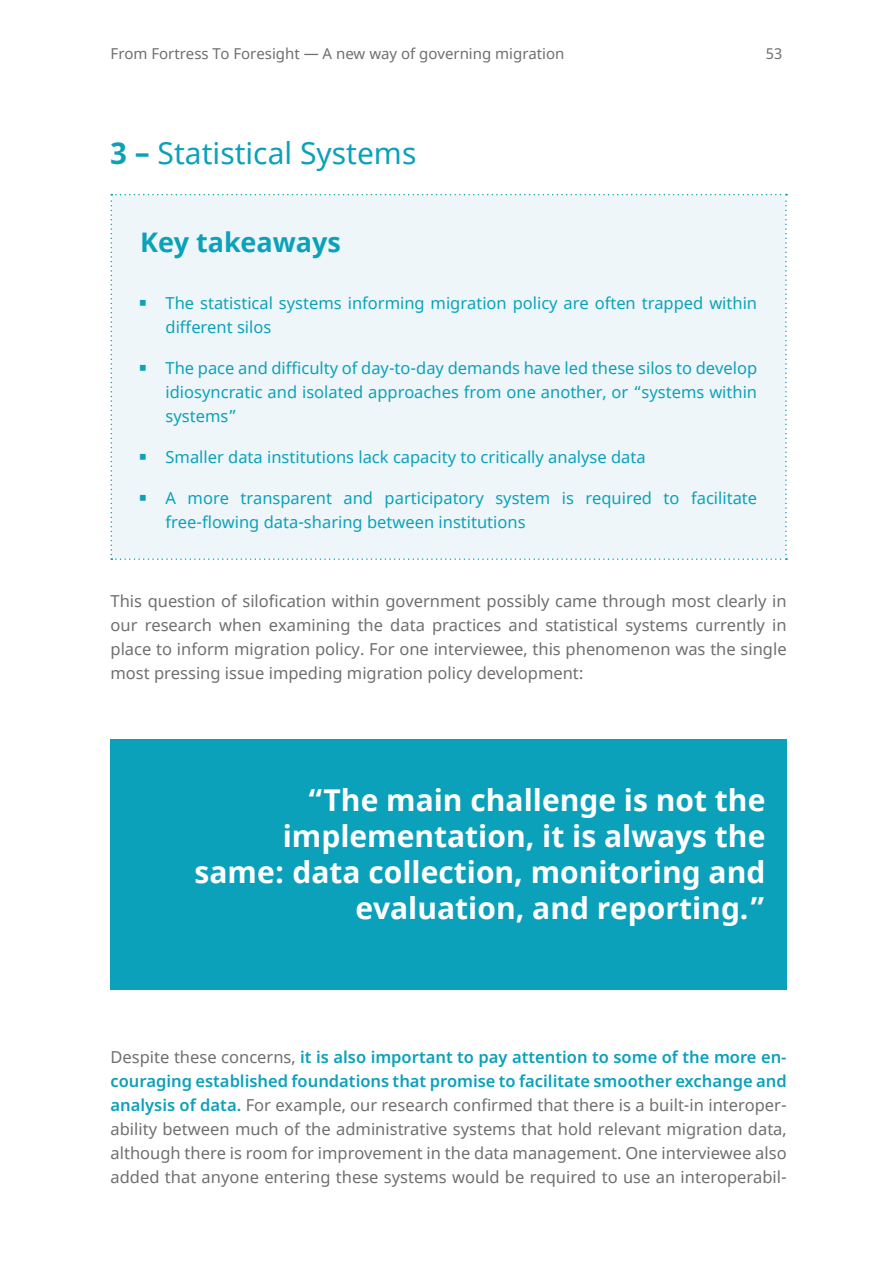
<style>
.page{position:relative;width:893px;height:1263px;background:#fff}
.page>*{position:absolute;margin:0;border:0;box-sizing:border-box;transform-origin:0 0}
.t1{font:700 30px/36px "Noto Sans";color:#fff;text-align:right}
.t2{font:30px "Noto Sans";color:#0ba1ba}
.t3{font:700 27px "Noto Sans";color:#0ba1ba}
.t4{font:16.5px/24px "Noto Sans";color:#706f6f;text-align:justify}
.t5{font:16.5px/24px "Noto Sans";color:#0ba1ba}
.t6{font:15px "Noto Sans";color:#706f6f}
.s1{font-weight:700}
.s2{font-weight:600;color:#0ba1ba}
</style>
<div class="page">
<div style="left:111px;top:739px;width:676px;height:250px;background:#0ba1ba"></div>
<div style="left:111px;top:194px;width:676px;height:366px;background:#eff6f9"></div>
<p class="t6" style="left:111px;top:43px;width:455px">From Fortress To Foresight — A new way of governing migration</p>
<p class="t6" style="left:766px;top:43px;width:18px">53</p>
<h1 class="t2" style="left:111px;top:132px;width:307px"><span class="s1">3 –</span> Statistical Systems</h1>
<h2 class="t3" style="left:140px;top:223px;width:202px">Key takeaways</h2>
<p class="t5" style="left:166px;top:291px;width:593px;text-indent:-27px">▪ The statistical systems informing migration policy are often trapped within different silos</p>
<p class="t5" style="left:166px;top:356px;width:593px;text-align:justify;text-indent:-27px">▪ The pace and difficulty of day-to-day demands have led these silos to develop idiosyncratic and isolated approaches from one another, or “systems within systems”</p>
<p class="t5" style="left:139px;top:445px;width:509px">▪ Smaller data institutions lack capacity to critically analyse data</p>
<p class="t5" style="left:166px;top:486px;width:593px;text-indent:-27px">▪ A more transparent and participatory system is required to facilitate free-flowing data-sharing between institutions</p>
<p class="t4" style="left:111px;top:589px;width:678px">This question of silofication within government possibly came through most clearly in our research when examining the data practices and statistical systems currently in place to inform migration policy. For one interviewee, this phenomenon was the single most pressing issue impeding migration policy development:</p>
<h1 class="t1" style="left:195px;top:783px;width:572px">“The main challenge is not the implementation, it is always the same: data collection, monitoring and evaluation, and reporting.”</h1>
<p class="t4" style="left:111px;top:1045px;width:678px">Despite these concerns, <span class="s2">it is also important to pay attention to some of the more en&shy;couraging established foundations that promise to facilitate smoother exchange and analysis of data.</span> For example, our research confirmed that there is a built-in interoper&shy;ability between much of the administrative systems that hold relevant migration data, although there is room for improvement in the data management. One interviewee also added that anyone entering these systems would be required to use an interoperabil-</p>
</div>
